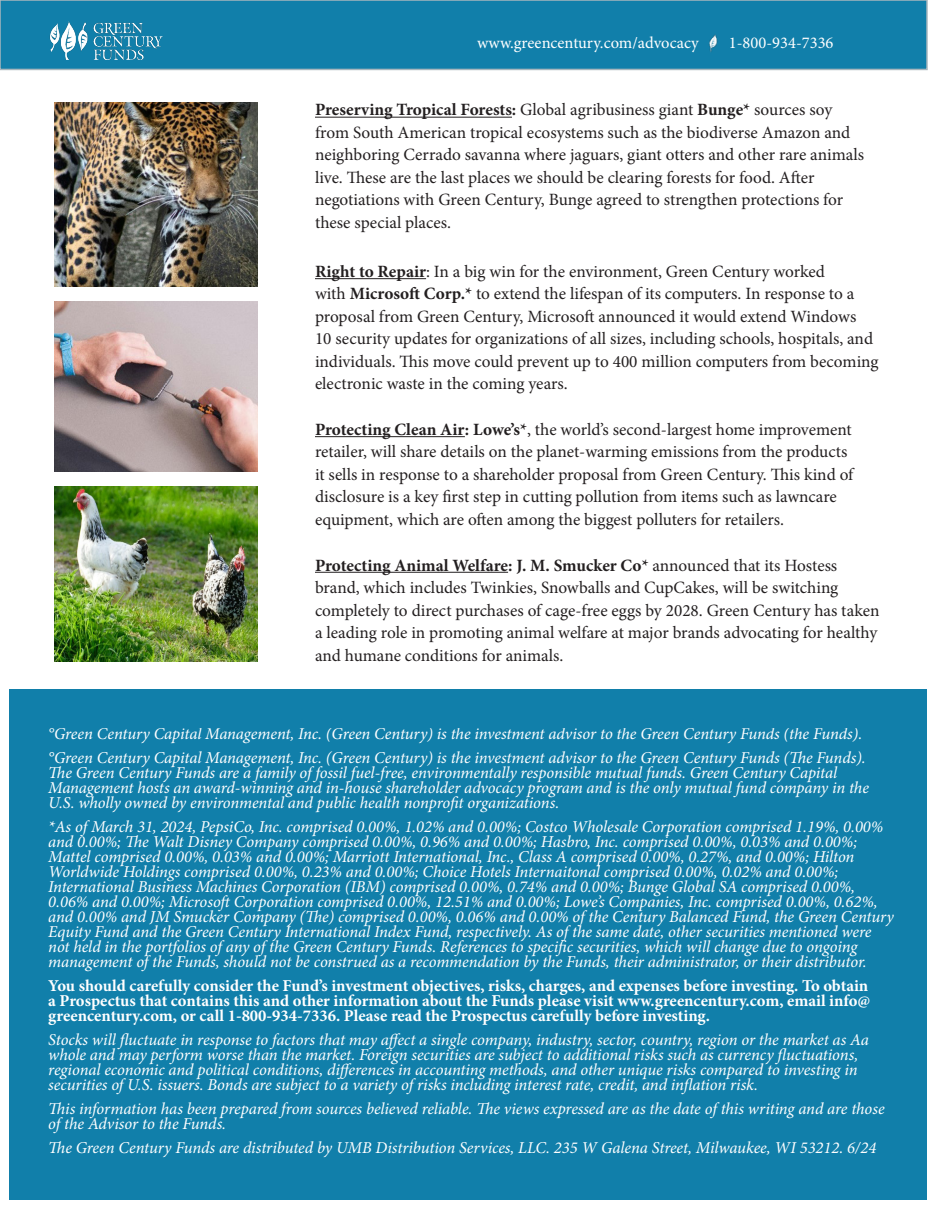
<style>
.page{position:relative;width:936px;height:1206px;background:#fff}
.page>*{position:absolute;margin:0;border:0;box-sizing:border-box;transform-origin:0 0}
.BodyText{font:17.25px/22.5px "Minion Pro";letter-spacing:-.005em;color:#231f20}
.Legal{font:italic 16.65px/15px "Minion Pro";letter-spacing:-.01em;color:#fff}
.Legal-2{font:700 16.65px/15px "Minion Pro";color:#fff}
.BodyText-2{font:16.5px "Minion Pro";color:#fff}
.s1{font-weight:700}
</style>
<div class="page">
<div style="left:0;top:0;width:927px;height:69px;background:#117faa"></div>
<div style="left:0;top:0;width:928px;height:70px;border:2px solid #a8b6bd"></div>
<div style="left:9px;top:689px;width:918px;height:511px;background:#117faa"></div>
<img style="left:49px;top:21px;width:114px;height:39px">
<img style="left:709px;top:34px;width:9px;height:18px">
<hr style="left:315px;top:278px;width:111px;height:1px;background:#231f20">
<hr style="left:315px;top:117px;width:197px;height:1px;background:#231f20">
<hr style="left:315px;top:436px;width:150px;height:1px;background:#231f20">
<img style="left:54px;top:301px;width:203px;height:170px">
<img style="left:54px;top:103px;width:203px;height:183px">
<img style="left:54px;top:486px;width:203px;height:175px">
<hr style="left:315px;top:572px;width:193px;height:1px;background:#231f20">
<p class="BodyText-2" style="left:477px;top:31px;width:223px">www.greencentury.com/advocacy</p>
<p class="BodyText-2" style="left:729px;top:31px;width:106px">1-800-934-7336</p>
<p class="BodyText" style="left:315px;top:99px;width:551px"><span class="s1">Preserving Tropical Forests:</span> Global agribusiness giant <span class="s1">Bunge*</span> sources soy from South American tropical ecosystems such as the biodiverse Amazon and neighboring Cerrado savanna where jaguars, giant otters and other rare animals live. These are the last places we should be clearing forests for food. After negotiations with Green Century, Bunge agreed to strengthen protections for these special places.</p>
<p class="BodyText" style="left:315px;top:260px;width:565px"><span class="s1">Right to Repair</span>: In a big win for the environment, Green Century worked<br>with <span class="s1">Microsoft Corp.*</span> to extend the lifespan of its computers. In response to a proposal from Green Century, Microsoft announced it would extend Windows<br>10 security updates for organizations of all sizes, including schools, hospitals, and individuals. This move could prevent up to 400 million computers from becoming electronic waste in the coming years.</p>
<p class="BodyText" style="left:315px;top:418px;width:540px"><span class="s1">Protecting Clean Air: Lowe’s*</span>, the world’s second-largest home improvement retailer, will share details on the planet-warming emissions from the products it sells in response to a shareholder proposal from Green Century. This kind of disclosure is a key first step in cutting pollution from items such as lawncare equipment, which are often among the biggest polluters for retailers.</p>
<p class="BodyText" style="left:315px;top:554px;width:566px"><span class="s1">Protecting Animal Welfare: J. M. Smucker Co*</span> announced that its Hostess brand, which includes Twinkies, Snowballs and CupCakes, will be switching completely to direct purchases of cage-free eggs by 2028. Green Century has taken a leading role in promoting animal welfare at major brands advocating for healthy and humane conditions for animals.</p>
<p class="Legal" style="left:48px;top:726px;width:816px">°Green Century Capital Management, Inc. (Green Century) is the investment advisor to the Green Century Funds (the Funds).</p>
<p class="Legal" style="left:48px;top:750px;width:822px">°Green Century Capital Management, Inc. (Green Century) is the investment advisor to the Green Century Funds (The Funds).<br>The Green Century Funds are a family of fossil fuel-free, environmentally responsible mutual funds. Green Century Capital Management hosts an award-winning and in-house shareholder advocacy program and is the only mutual fund company in the U.S. wholly owned by environmental and public health nonprofit organizations.</p>
<p class="Legal" style="left:48px;top:819px;width:847px">*As of March 31, 2024, PepsiCo, Inc. comprised 0.00%, 1.02% and 0.00%; Costco Wholesale Corporation comprised 1.19%, 0.00% and 0.00%; The Walt Disney Company comprised 0.00%, 0.96% and 0.00%; Hasbro, Inc. comprised 0.00%, 0.03% and 0.00%; Mattel comprised 0.00%, 0.03% and 0.00%; Marriott International, Inc., Class A comprised 0.00%, 0.27%, and 0.00%; Hilton Worldwide Holdings comprised 0.00%, 0.23% and 0.00%; Choice Hotels Internaitonal comprised 0.00%, 0.02% and 0.00%; International Business Machines Corporation (IBM) comprised 0.00%, 0.74% and 0.00%; Bunge Global SA comprised 0.00%, 0.06% and 0.00%; Microsoft Corporation comprised 0.00%, 12.51% and 0.00%; Lowe’s Companies, Inc. comprised 0.00%, 0.62%, and 0.00% and JM Smucker Company (The) comprised 0.00%, 0.06% and 0.00% of the Century Balanced Fund, the Green Century Equity Fund and the Green Century International Index Fund, respectively. As of the same date, other securities mentioned were not held in the portfolios of any of the Green Century Funds. References to specific securities, which will change due to ongoing management of the Funds, should not be construed as a recommendation by the Funds, their administrator, or their distributor.</p>
<p class="Legal-2" style="left:48px;top:978px;width:824px">You should carefully consider the Fund’s investment objectives, risks, charges, and expenses before investing. To obtain a Prospectus that contains this and other information about the Funds please visit www.greencentury.com, email info@ greencentury.com, or call 1-800-934-7336. Please read the Prospectus carefully before investing.</p>
<p class="Legal" style="left:48px;top:1032px;width:822px">Stocks will fluctuate in response to factors that may affect a single company, industry, sector, country, region or the market as Aa whole and may perform worse than the market. Foreign securities are subject to additional risks such as currency fluctuations, regional economic and political conditions, differences in accounting methods, and other unique risks compared to investing in securities of U.S. issuers. Bonds are subject to a variety of risks including interest rate, credit, and inflation risk.</p>
<p class="Legal" style="left:48px;top:1101px;width:838px">This information has been prepared from sources believed reliable. The views expressed are as the date of this writing and are those of the Advisor to the Funds.</p>
<p class="Legal" style="left:48px;top:1140px;width:829px">The Green Century Funds are distributed by UMB Distribution Services, LLC. 235 W Galena Street, Milwaukee, WI 53212. 6/24</p>
</div>
